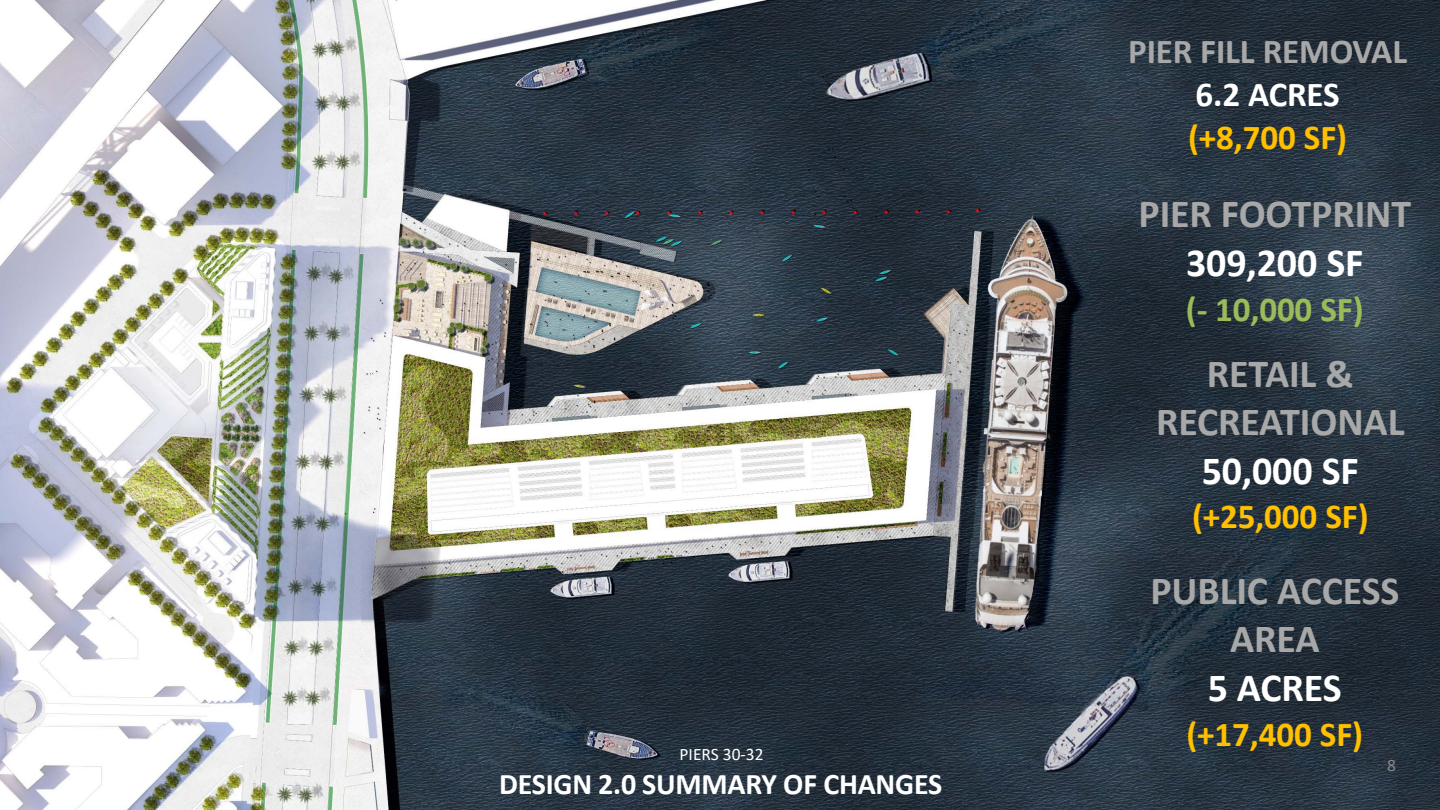
<style>
.page{position:relative;width:1440px;height:810px;background:#fff}
.page>*{position:absolute;margin:0;border:0;box-sizing:border-box;transform-origin:0 0}
.t1{font:700 40px/48px "Calibri";letter-spacing:-.005em;color:#a8a8a8;text-align:center}
.t2{font:700 40px "Calibri";letter-spacing:-.005em;color:#fff}
.t3{font:700 35px "Calibri";letter-spacing:-.005em;color:#ffc000}
.t4{font:700 35px "Calibri";letter-spacing:-.005em;color:#a8a8a8}
.t5{font:700 35px "Calibri";letter-spacing:-.005em;color:#9bbb59}
.t6{font:700 35px "Calibri";letter-spacing:-.01em;color:#fff}
.t7{font:700 30px "Calibri";letter-spacing:-.01em;color:#fff}
.t8{font:17.5px "Calibri";color:#fff}
.t9{font:17.5px "Calibri";color:#898989}
</style>
<div class="page">
<img style="left:0;top:0;width:1439px;height:810px">
<p class="t8" style="left:680px;top:742px;width:85px">PIERS 30-32</p>
<p class="t7" style="left:499px;top:763px;width:445px">DESIGN 2.0 SUMMARY OF CHANGES</p>
<p class="t4" style="left:1128px;top:26px;width:281px">PIER FILL REMOVAL</p>
<p class="t6" style="left:1196px;top:70px;width:146px">6.2 ACRES</p>
<p class="t3" style="left:1188px;top:113px;width:160px">(+8,700 SF)</p>
<p class="t1" style="left:1139px;top:189px;width:274px">PIER FOOTPRINT</p>
<p class="t2" style="left:1186px;top:235px;width:179px">309,200 SF</p>
<p class="t5" style="left:1186px;top:284px;width:179px">(- 10,000 SF)</p>
<p class="t1" style="left:1156px;top:349px;width:250px">RETAIL &amp;<br>RECREATIONAL</p>
<p class="t2" style="left:1202px;top:442px;width:159px">50,000 SF</p>
<p class="t3" style="left:1192px;top:492px;width:178px">(+25,000 SF)</p>
<p class="t1" style="left:1150px;top:566px;width:250px">PUBLIC ACCESS<br>AREA</p>
<p class="t2" style="left:1208px;top:660px;width:135px">5 ACRES</p>
<p class="t3" style="left:1187px;top:709px;width:178px">(+17,400 SF)</p>
<p class="t9" style="left:1387px;top:753px;width:10px">8</p>
</div>
